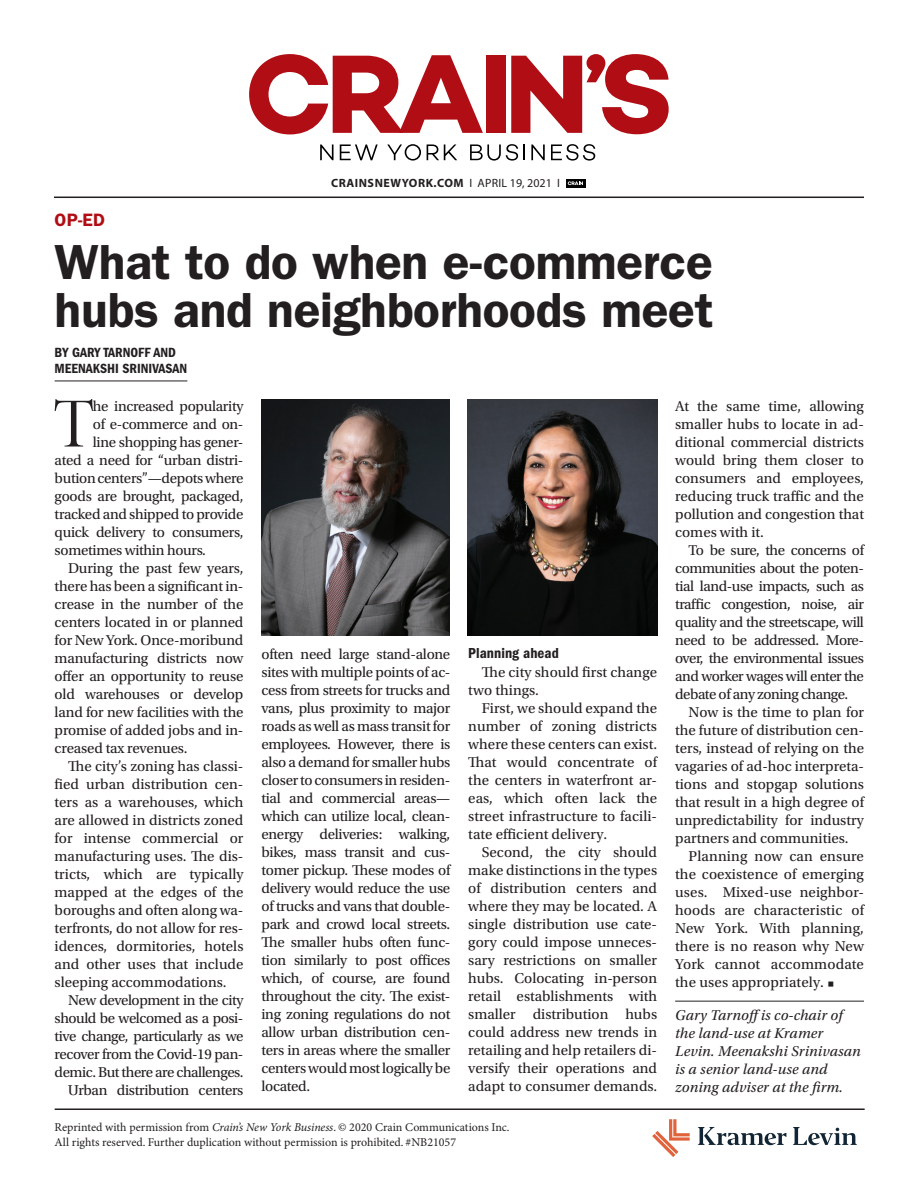
<style>
.page{position:relative;width:918px;height:1188px;background:#fff}
.page>*{position:absolute;margin:0;border:0;box-sizing:border-box;transform-origin:0 0}
.t1{font:70.5px "Minion Pro Disp";color:#231f20}
.t2{font:600 49.5px/48px "ITC Franklin Gothic Std";letter-spacing:-.005em;color:#231f20}
.t3{font:600 18px "ITC Franklin Gothic Std";color:#b00d15}
.t4{font:15px/18px "Utopia Std";letter-spacing:-.01em;color:#231f20;text-align:justify}
.t5{font:15px "Utopia Std";letter-spacing:-.03em;color:#231f20}
.t6{font:italic 15px/18px "Utopia Std";letter-spacing:.01em;color:#231f20}
.t7{font:15px "ITC Franklin Gothic Std Dm Cd";letter-spacing:.005em;color:#231f20}
.t8{font:13.8px/15.8px "ITC Franklin Gothic Std Dm Cd";color:#231f20}
.t9{font:12px/14.4px "Minion Pro";color:#231f20}
.t10{font:700 12px "Myriad Pro";letter-spacing:.045em;color:#231f20}
.s1{font-weight:400}
.s2{font-style:italic}
</style>
<div class="page">
<hr style="left:55px;top:1108px;width:810px;height:2px;background:#231f20">
<hr style="left:54px;top:197px;width:810px;height:1px;background:#231f20">
<div style="left:486px;top:56px;width:19px;height:77px;background:#b00d15"></div>
<svg style="left:249px;top:54px;width:234px;height:80px"></svg>
<svg style="left:511px;top:54px;width:158px;height:80px"></svg>
<svg style="left:320px;top:144px;width:14px;height:16px"></svg>
<svg style="left:340px;top:144px;width:38px;height:16px"></svg>
<svg style="left:387px;top:144px;width:34px;height:17px"></svg>
<svg style="left:427px;top:144px;width:30px;height:16px"></svg>
<svg style="left:470px;top:144px;width:48px;height:17px"></svg>
<svg style="left:524px;top:144px;width:1px;height:16px"></svg>
<svg style="left:531px;top:144px;width:14px;height:16px"></svg>
<svg style="left:551px;top:144px;width:44px;height:17px"></svg>
<div style="left:566px;top:179px;width:19px;height:8px;background:#000001"></div>
<svg style="left:568px;top:181px;width:15px;height:4px"></svg>
<hr style="left:675px;top:1001px;width:189px;height:1px;background:#231f20">
<hr style="left:55px;top:381px;width:132px;height:1px;background:#231f20">
<img style="left:262px;top:400px;width:188px;height:235px">
<img style="left:468px;top:400px;width:189px;height:235px">
<svg style="left:698px;top:1127px;width:88px;height:18px"></svg>
<svg style="left:793px;top:1127px;width:64px;height:18px"></svg>
<svg style="left:652px;top:1119px;width:38px;height:38px"></svg>
<p class="t3" style="left:55px;top:209px;width:52px">OP-ED</p>
<p class="t10" style="left:331px;top:175px;width:230px">CRAINSNEWYORK.COM <span class="s1">I APRIL 19, 2021 I</span></p>
<h2 class="t2" style="left:55px;top:238px;width:660px">What to do when e-commerce hubs and neighborhoods meet</h2>
<p class="t8" style="left:55px;top:345px;width:134px">BY GARY TARNOFF AND<br>MEENAKSHI SRINIVASAN</p>
<h1 class="t1" style="left:53px;top:381px;width:43px">T</h1>
<p class="t4" style="left:93px;top:397px;width:152px">he increased popularity</p>
<p class="t4" style="left:93px;top:415px;width:152px">of e-commerce and on-</p>
<p class="t4" style="left:93px;top:433px;width:152px">line shopping has gener-</p>
<p class="t4" style="left:55px;top:451px;width:190px">ated a need for “urban distri-</p>
<p class="t4" style="left:55px;top:469px;width:190px">bution centers”—depots where</p>
<p class="t4" style="left:55px;top:487px;width:190px">goods are brought, packaged,</p>
<p class="t4" style="left:55px;top:505px;width:190px">tracked and shipped to provide</p>
<p class="t4" style="left:55px;top:523px;width:190px">quick delivery to consumers,</p>
<p class="t4" style="left:55px;top:541px;width:153px">sometimes within hours.</p>
<p class="t4" style="left:68px;top:559px;width:177px">During the past few years,</p>
<p class="t4" style="left:55px;top:577px;width:190px">there has been a significant in-</p>
<p class="t4" style="left:55px;top:595px;width:190px">crease in the number of the</p>
<p class="t4" style="left:55px;top:613px;width:190px">centers located in or planned</p>
<p class="t4" style="left:55px;top:631px;width:190px">for New York. Once-moribund</p>
<p class="t4" style="left:55px;top:649px;width:190px">manufacturing districts now</p>
<p class="t4" style="left:55px;top:667px;width:190px">offer an opportunity to reuse</p>
<p class="t4" style="left:55px;top:685px;width:190px">old warehouses or develop</p>
<p class="t4" style="left:55px;top:703px;width:190px">land for new facilities with the</p>
<p class="t4" style="left:55px;top:721px;width:190px">promise of added jobs and in-</p>
<p class="t4" style="left:55px;top:739px;width:134px">creased tax revenues.</p>
<p class="t4" style="left:68px;top:757px;width:177px">The city’s zoning has classi-</p>
<p class="t4" style="left:55px;top:775px;width:190px">fied urban distribution cen-</p>
<p class="t4" style="left:55px;top:793px;width:190px">ters as a warehouses, which</p>
<p class="t4" style="left:55px;top:811px;width:190px">are allowed in districts zoned</p>
<p class="t4" style="left:55px;top:829px;width:190px">for intense commercial or</p>
<p class="t4" style="left:55px;top:847px;width:190px">manufacturing uses. The dis-</p>
<p class="t4" style="left:55px;top:865px;width:190px">tricts, which are typically</p>
<p class="t4" style="left:55px;top:883px;width:190px">mapped at the edges of the</p>
<p class="t4" style="left:55px;top:901px;width:190px">boroughs and often along wa-</p>
<p class="t4" style="left:55px;top:919px;width:190px">terfronts, do not allow for res-</p>
<p class="t4" style="left:55px;top:937px;width:190px">idences, dormitories, hotels</p>
<p class="t4" style="left:55px;top:955px;width:190px">and other uses that include</p>
<p class="t4" style="left:55px;top:973px;width:173px">sleeping accommodations.</p>
<p class="t5" style="left:68px;top:992px;width:177px">New development in the city</p>
<p class="t5" style="left:55px;top:1010px;width:190px">should be welcomed as a posi-</p>
<p class="t5" style="left:55px;top:1028px;width:190px">tive change, particularly as we</p>
<p class="t5" style="left:55px;top:1046px;width:190px">recover from the Covid-19 pan-</p>
<p class="t5" style="left:55px;top:1064px;width:190px">demic. But there are challenges.</p>
<p class="t4" style="left:68px;top:1081px;width:177px">Urban distribution centers</p>
<p class="t4" style="left:261px;top:646px;width:190px">often need large stand-alone sites with multiple points of ac&shy;cess from streets for trucks and vans, plus proximity to major roads as well as mass transit for employees. However, there is also a demand for smaller hubs closer to consumers in residen&shy;tial and commercial areas— which can utilize local, clean&shy;energy deliveries: walking, bikes, mass transit and cus&shy;tomer pickup. These modes of delivery would reduce the use of trucks and vans that double&shy;park and crowd local streets.<br>The smaller hubs often func&shy;tion similarly to post offices which, of course, are found throughout the city. The exist&shy;ing zoning regulations do not allow urban distribution cen&shy;ters in areas where the smaller centers would most logically be located.</p>
<p class="t7" style="left:468px;top:644px;width:92px">Planning ahead</p>
<p class="t4" style="left:468px;top:663px;width:190px;text-indent:13px">The city should first change two things.</p>
<p class="t4" style="left:468px;top:699px;width:190px;text-indent:13px">First, we should expand the number of zoning districts where these centers can exist.<br>That would concentrate of the centers in waterfront ar&shy;eas, which often lack the street infrastructure to facili&shy;tate efficient delivery.</p>
<p class="t4" style="left:468px;top:843px;width:190px;text-indent:13px">Second, the city should make distinctions in the types of distribution centers and where they may be located. A single distribution use cate&shy;gory could impose unneces&shy;sary restrictions on smaller hubs. Colocating in-person retail establishments with smaller distribution hubs could address new trends in retailing and help retailers di&shy;versify their operations and adapt to consumer demands.</p>
<p class="t9" style="left:55px;top:1121px;width:457px">Reprinted with permission from <span class="s2">Crain’s New York Business</span>. © 2020 Crain Communications Inc.<br>All rights reserved. Further duplication without permission is prohibited. #NB21057</p>
<p class="t4" style="left:675px;top:397px;width:190px">At the same time, allowing smaller hubs to locate in ad&shy;ditional commercial districts would bring them closer to consumers and employees, reducing truck traffic and the pollution and congestion that comes with it.</p>
<p class="t4" style="left:675px;top:541px;width:190px;text-indent:14px">To be sure, the concerns of communities about the poten&shy;tial land-use impacts, such as traffic congestion, noise, air quality and the streetscape, will need to be addressed. More&shy;over, the environmental issues and worker wages will enter the debate of any zoning change.</p>
<p class="t4" style="left:675px;top:703px;width:190px;text-indent:14px">Now is the time to plan for the future of distribution cen&shy;ters, instead of relying on the vagaries of ad-hoc interpreta&shy;tions and stopgap solutions that result in a high degree of unpredictability for industry partners and communities.</p>
<p class="t4" style="left:675px;top:847px;width:190px;text-indent:14px">Planning now can ensure the coexistence of emerging uses. Mixed-use neighbor&shy;hoods are characteristic of New York. With planning, there is no reason why New York cannot accommodate the uses appropriately. ■</p>
<p class="t6" style="left:675px;top:1006px;width:187px">Gary Tarnoffis co-chair of the land-use at Kramer<br>Levin. Meenakshi Srinivasan is a senior land-use and zoning adviser at the firm.</p>
</div>
